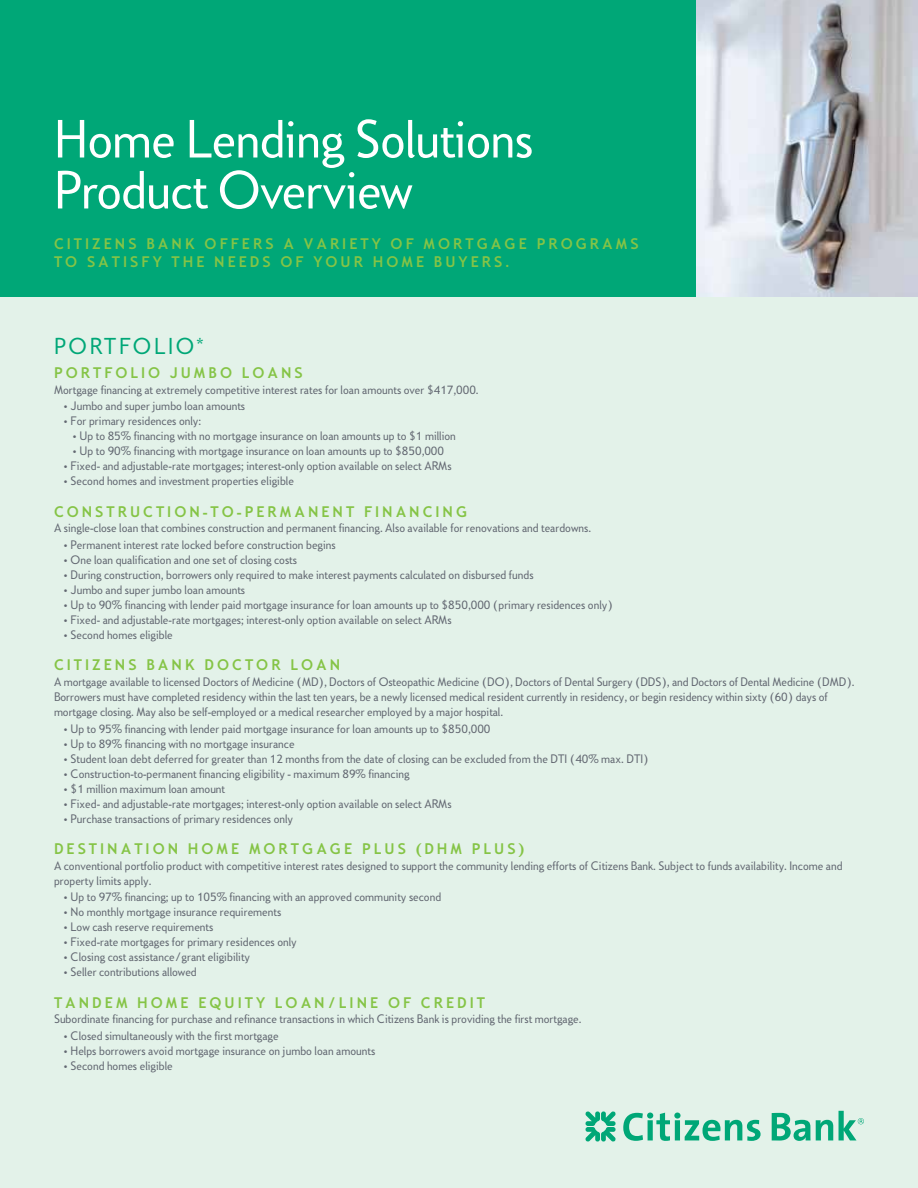
<style>
.page{position:relative;width:918px;height:1188px;background:#fff}
.page>*{position:absolute;margin:0;border:0;box-sizing:border-box;transform-origin:0 0}
.t1{font:52.5px/51px "Citi Sans";letter-spacing:-.01em;color:#fff}
.t2{font:22.5px "Citi Sans";letter-spacing:.12em;color:#00a777}
.t3{font:700 15px/18px "Citi Sans";letter-spacing:.2em;color:#85c446}
.t4{font:12px/15px "Citi Sans";color:#626771}
</style>
<div class="page">
<div style="left:0;top:0;width:918px;height:297px;background:#00a777"></div>
<div style="left:0;top:297px;width:918px;height:891px;background:#e3f2e9"></div>
<img style="left:697px;top:0;width:221px;height:297px">
<svg style="left:623px;top:1113px;width:138px;height:28px"></svg>
<svg style="left:772px;top:1113px;width:61px;height:28px"></svg>
<svg style="left:585px;top:1111px;width:31px;height:31px"></svg>
<svg style="left:839px;top:1111px;width:25px;height:29px"></svg>
<h1 class="t1" style="left:54px;top:112px;width:481px">Home Lending Solutions<br>Product Overview</h1>
<p class="t3" style="left:54px;top:234px;width:586px">CITIZENS BANK OFFERS A VARIETY OF MORTGAGE PROGRAMS<br>TO SATISFY THE NEEDS OF YOUR HOME B UYERS.</p>
<h2 class="t2" style="left:54px;top:333px;width:150px">Po rtfolio*</h2>
<p class="t3" style="left:54px;top:364px;width:250px">P ORTFOLIO JUMB O LOANS</p>
<p class="t4" style="left:54px;top:382px;width:426px">Mortgage financing at extremely competitive interest rates for loan amounts over $417,000.</p>
<p class="t4" style="left:63px;top:398px;width:184px">• Jumbo and super jumbo loan amounts</p>
<p class="t4" style="left:63px;top:413px;width:140px">• For primary residences only:</p>
<p class="t4" style="left:72px;top:428px;width:385px">• Up to 85% financing with no mortgage insurance on loan amounts up to $1 million</p>
<p class="t4" style="left:72px;top:443px;width:374px">• Up to 90% financing with mortgage insurance on loan amounts up to $850,000</p>
<p class="t4" style="left:63px;top:458px;width:390px">• Fixed- and adjustable-rate mortgages; interest-only option available on select ARMs</p>
<p class="t4" style="left:63px;top:473px;width:233px">• Second homes and investment properties eligible</p>
<p class="t3" style="left:54px;top:502px;width:415px">CONSTRUCTION-TO-P ERMANENT FINANCING</p>
<p class="t4" style="left:54px;top:520px;width:539px">A single-close loan that combines construction and permanent financing. Also available for renovations and teardowns.</p>
<p class="t4" style="left:63px;top:537px;width:274px">• Permanent interest rate locked before construction begins</p>
<p class="t4" style="left:63px;top:552px;width:236px">• One loan qualification and one set of closing costs</p>
<p class="t4" style="left:63px;top:567px;width:472px">• During construction, borrowers only required to make interest payments calculated on disbursed funds</p>
<p class="t4" style="left:63px;top:582px;width:184px">• Jumbo and super jumbo loan amounts</p>
<p class="t4" style="left:63px;top:597px;width:551px">• Up to 90% financing with lender paid mortgage insurance for loan amounts up to $850,000 (primary residences only)</p>
<p class="t4" style="left:63px;top:612px;width:390px">• Fixed- and adjustable-rate mortgages; interest-only option available on select ARMs</p>
<p class="t4" style="left:63px;top:627px;width:111px">• Second homes eligible</p>
<p class="t3" style="left:54px;top:656px;width:288px">CITIZENS BANK D OCTOR LOAN</p>
<p class="t4" style="left:54px;top:674px;width:802px">A mortgage available to licensed Doctors of Medicine (MD), Doctors of Osteopathic Medicine (DO), Doctors of Dental Surgery (DDS), and Doctors of Dental Medicine (DMD).<br>Borrowers must have completed residency within the last ten years, be a newly licensed medical resident currently in residency, or begin residency within sixty (60) days of mortgage closing. May also be self-employed or a medical researcher employed by a major hospital.</p>
<p class="t4" style="left:63px;top:721px;width:429px">• Up to 95% financing with lender paid mortgage insurance for loan amounts up to $850,000</p>
<p class="t4" style="left:63px;top:736px;width:233px">• Up to 89% financing with no mortgage insurance</p>
<p class="t4" style="left:63px;top:751px;width:587px">• Student loan debt deferred for greater than 12 months from the date of closing can be excluded from the DTI (40% max. DTI )</p>
<p class="t4" style="left:63px;top:766px;width:348px">• Construction-to-permanent financing eligibility - maximum 89% financing</p>
<p class="t4" style="left:63px;top:781px;width:164px">• $1 million maximum loan amount</p>
<p class="t4" style="left:63px;top:796px;width:390px">• Fixed- and adjustable-rate mortgages; interest-only option available on select ARMs</p>
<p class="t4" style="left:63px;top:811px;width:232px">• Purchase transactions of primary residences only</p>
<p class="t3" style="left:54px;top:839px;width:384px">D ESTINATION H OME MORTGAGE P LUS (DHM</p>
<p class="t3" style="left:472px;top:839px;width:54px">P LUS)</p>
<p class="t4" style="left:54px;top:858px;width:790px">A conventional portfolio product with competitive interest rates designed to support the community lending efforts of Citizens Bank. Subject to funds availability. Income and property limits apply.</p>
<p class="t4" style="left:63px;top:889px;width:380px">• Up to 97% financing; up to 105% financing with an approved community second</p>
<p class="t4" style="left:63px;top:904px;width:220px">• No monthly mortgage insurance requirements</p>
<p class="t4" style="left:63px;top:919px;width:152px">• Low cash reserve requirements</p>
<p class="t4" style="left:63px;top:934px;width:235px">• Fixed-rate mortgages for primary residences only</p>
<p class="t4" style="left:63px;top:949px;width:189px">• Closing cost assistance/grant eligibility</p>
<p class="t4" style="left:63px;top:964px;width:135px">• Seller contributions allowed</p>
<p class="t3" style="left:54px;top:993px;width:433px">TANDEM H OME E QUITY LOAN/LINE OF CREDIT</p>
<p class="t4" style="left:54px;top:1011px;width:529px">Subordinate financing for purchase and refinance transactions in which Citizens Bank is providing the first mortgage.</p>
<p class="t4" style="left:63px;top:1028px;width:217px">• Closed simultaneously with the first mortgage</p>
<p class="t4" style="left:63px;top:1043px;width:314px">• Helps borrowers avoid mortgage insurance on jumbo loan amounts</p>
<p class="t4" style="left:63px;top:1058px;width:111px">• Second homes eligible</p>
</div>
